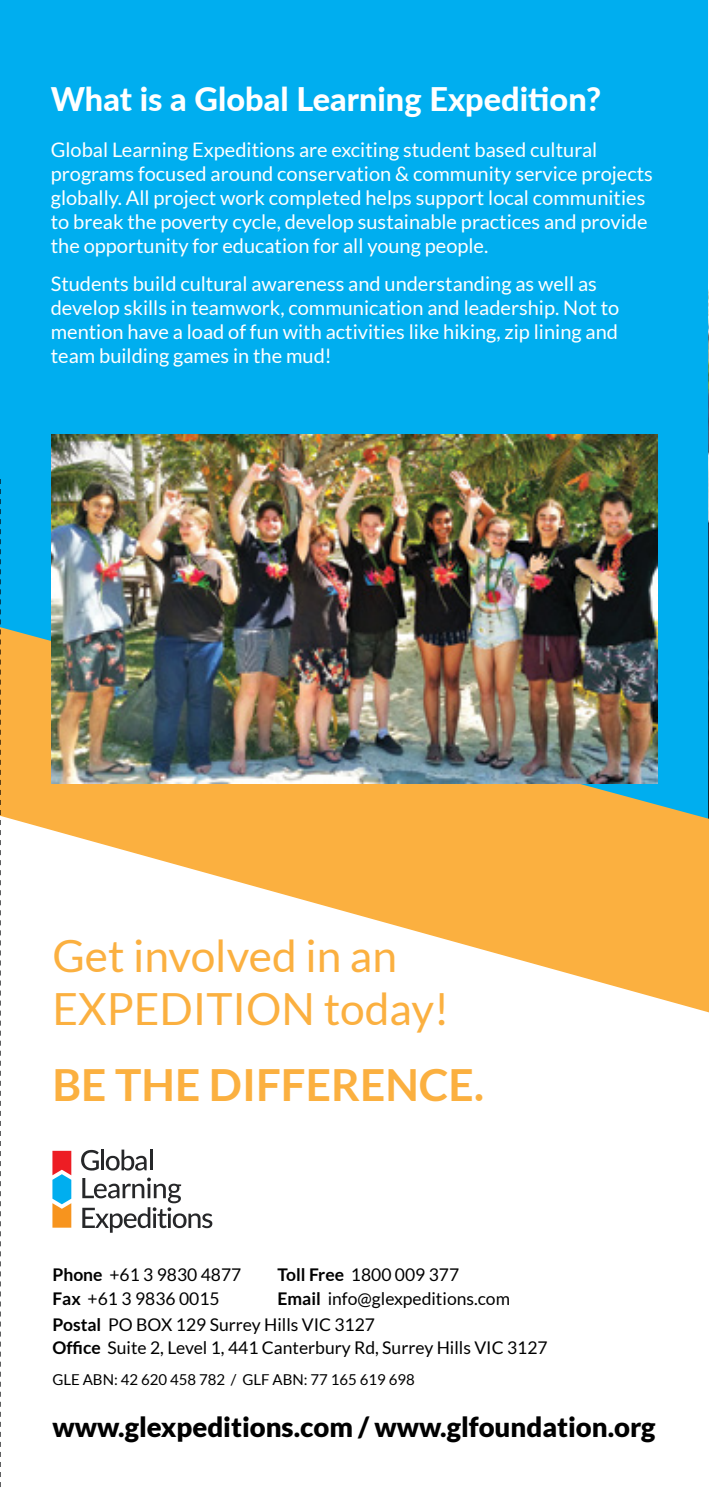
<style>
.page{position:relative;width:709px;height:1489px;background:#fff}
.page>*{position:absolute;margin:0;border:0;box-sizing:border-box;transform-origin:0 0}
.t1{font:44.25px/53.2px "Lato";color:#fbb040}
.t2{font:700 44.25px "Lato";color:#fbb040}
.t3{font:800 32.5px "Lato";color:#fff}
.t4{font:900 27.5px "Lato";color:#000}
.t5{font:20px/24px "Lato";color:#fff}
.t6{font:17.5px/26px "Lato";color:#000}
.t7{font:15px "Lato";color:#000}
.s1{font-weight:700}
</style>
<div class="page">
<hr style="left:708px;top:840px;width:1px;height:648px;background:#00aeef">
<div style="left:0;top:0;width:708px;height:627px;background:#00aeef"></div>
<img style="left:708px;top:92px;width:1px;height:535px">
<svg style="left:1px;top:627px;width:708px;height:488px"></svg>
<img style="left:51px;top:434px;width:606px;height:349px">
<svg style="left:0;top:476px;width:1px;height:1010px"></svg>
<svg style="left:52px;top:1150px;width:19px;height:77px"></svg>
<svg style="left:81px;top:1149px;width:18px;height:21px"></svg>
<hr style="left:101px;top:1149px;width:3px;height:21px;background:#262729">
<svg style="left:106px;top:1149px;width:41px;height:21px"></svg>
<hr style="left:150px;top:1149px;width:2px;height:21px;background:#262729">
<svg style="left:82px;top:1177px;width:130px;height:55px"></svg>
<h2 class="t3" style="left:51px;top:75px;width:552px">What is a Global Learning Expedition?</h2>
<p class="t5" style="left:51px;top:137px;width:603px">Global Learning Expeditions are exciting student based cultural programs focused around conservation &amp; community service projects globally. All project work completed helps support local communities to break the poverty cycle, develop sustainable practices and provide the opportunity for education for all young people.</p>
<p class="t5" style="left:51px;top:271px;width:570px">Students build cultural awareness and understanding as well as develop skills in teamwork, communication and leadership. Not to mention have a load of fun with activities like hiking, zip lining and team building games in the mud!</p>
<h1 class="t1" style="left:52px;top:928px;width:398px">Get involved in an<br>EXPEDITION today!</h1>
<h1 class="t2" style="left:52px;top:1059px;width:433px">BE THE DIFFERENCE.</h1>
<p class="t6" style="left:52px;top:1261px;width:190px"><span class="s1">Phone</span> +61 3 9830 4877</p>
<p class="t6" style="left:277px;top:1261px;width:183px"><span class="s1">Toll Free</span> 1800 009 377</p>
<p class="t6" style="left:52px;top:1285px;width:169px"><span class="s1">Fax</span> +61 3 9836 0015</p>
<p class="t6" style="left:52px;top:1285px;width:459px;text-indent:225px"><span class="s1">Email</span> info@glexpeditions.com<br><span class="s1">Postal</span> PO BOX 129 Surrey Hills VIC 3127</p>
<p class="t6" style="left:52px;top:1334px;width:496px"><span class="s1">Office</span> Suite 2, Level 1, 441 Canterbury Rd, Surrey Hills VIC 3127</p>
<p class="t7" style="left:52px;top:1371px;width:364px">GLE ABN: 42 620 458 782 / GLF ABN: 77 165 619 698</p>
<h3 class="t4" style="left:52px;top:1411px;width:604px">www.glexpeditions.com / www.glfoundation.org</h3>
</div>
